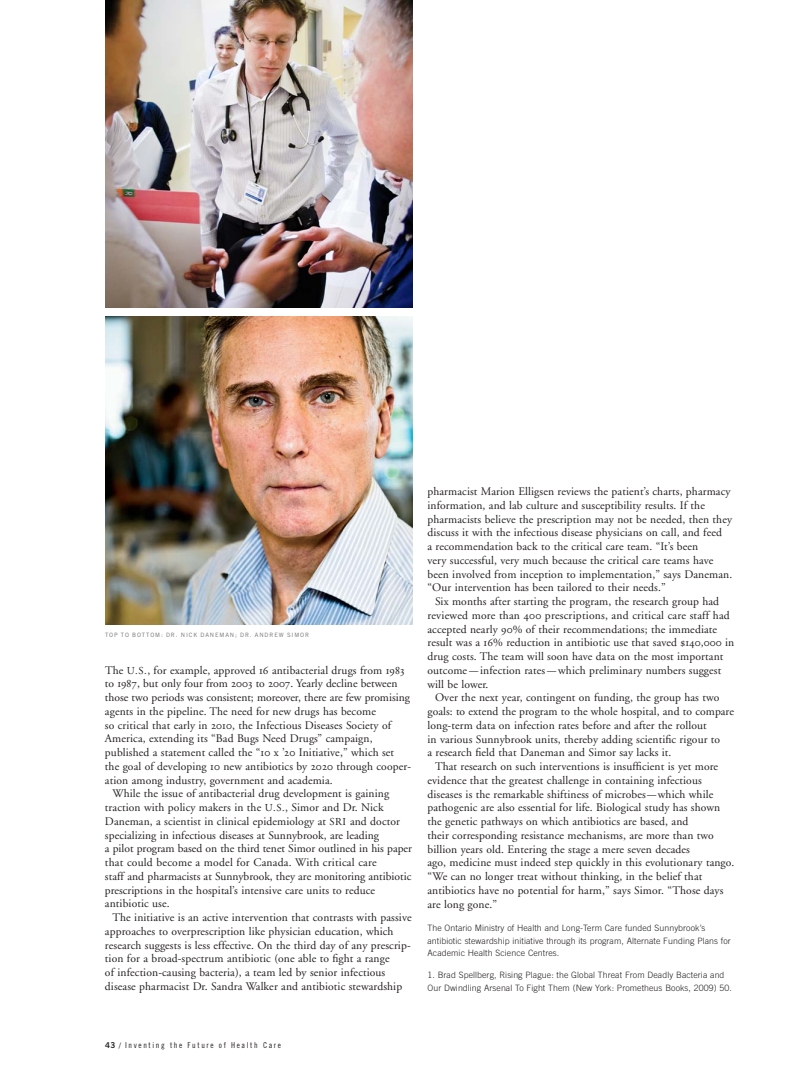
<style>
.page{position:relative;width:810px;height:1080px;background:#fff}
.page>*{position:absolute;margin:0;border:0;box-sizing:border-box;transform-origin:0 0}
.t1{font:11.5px "Adobe Garamond";letter-spacing:.01em;color:#231f20}
.t2{font:300 8.75px/12.5px "Trade Gothic";letter-spacing:.01em;color:#231f20}
.t3{font:8.12px "Trade Gothic Cond Eighteen";letter-spacing:.2em;color:#231f20}
.t4{font:6px "Trade Gothic";letter-spacing:.15em;color:#6d6e70}
.s1{font-size:10.62px}
.s2{font-family:"Adobe Garamond Exp"}
.s3{font-family:"Trade Gothic Bold Two"}
.s4{font-family:"Interstate";font-weight:300;font-size:6.88px}
</style>
<div class="page">
<img style="left:105px;top:0;width:307px;height:308px">
<img style="left:105px;top:317px;width:307px;height:307px">
<p class="t4" style="left:105px;top:632px;width:206px">TOP TO BOTTOM: DR. NICK DANEMAN; DR. ANDREW SIMOR</p>
<p class="t1" style="left:105px;top:665px;width:301px">The <span class="s1">U.S.</span>, for example, approved <span class="s2">16</span> antibacterial drugs from <span class="s2">1983</span></p>
<p class="t1" style="left:105px;top:679px;width:294px">to <span class="s2">1987</span>, but only four from <span class="s2">2003</span> to <span class="s2">2007</span>. Yearly decline between</p>
<p class="t1" style="left:105px;top:693px;width:306px">those two periods was consistent; moreover, there are few promising</p>
<p class="t1" style="left:105px;top:707px;width:272px">agents in the pipeline. The need for new drugs has become</p>
<p class="t1" style="left:105px;top:720px;width:288px">so critical that early in <span class="s2">2010</span>, the Infectious Diseases Society of</p>
<p class="t1" style="left:105px;top:734px;width:269px">America, extending its “Bad Bugs Need Drugs” campaign,</p>
<p class="t1" style="left:105px;top:748px;width:291px">published a statement called the “<span class="s2">10</span> x ’<span class="s2">20</span> Initiative,” which set</p>
<p class="t1" style="left:105px;top:762px;width:308px">the goal of developing <span class="s2">10</span> new antibiotics by <span class="s2">2020</span> through cooper-</p>
<p class="t1" style="left:105px;top:775px;width:229px">ation among industry, government and academia.</p>
<p class="t1" style="left:112px;top:789px;width:278px">While the issue of antibacterial drug development is gaining</p>
<p class="t1" style="left:105px;top:803px;width:280px">traction with policy makers in the <span class="s1">U.S.</span>, Simor and Dr. Nick</p>
<p class="t1" style="left:105px;top:817px;width:296px">Daneman, a scientist in clinical epidemiology at <span class="s1">SRI</span> and doctor</p>
<p class="t1" style="left:105px;top:830px;width:276px">specializing in infectious diseases at Sunnybrook, are leading</p>
<p class="t1" style="left:105px;top:844px;width:309px">a pilot program based on the third tenet Simor outlined in his paper</p>
<p class="t1" style="left:105px;top:858px;width:273px">that could become a model for Canada. With critical care</p>
<p class="t1" style="left:105px;top:872px;width:308px">staff and pharmacists at Sunnybrook, they are monitoring antibiotic</p>
<p class="t1" style="left:105px;top:885px;width:272px">prescrip tions in the hospital’s intensive care units to reduce</p>
<p class="t1" style="left:105px;top:899px;width:66px">antibiotic use.</p>
<p class="t1" style="left:112px;top:913px;width:301px">The initiative is an active intervention that contrasts with passive</p>
<p class="t1" style="left:105px;top:927px;width:290px">approaches to overprescription like physician education, which</p>
<p class="t1" style="left:105px;top:940px;width:307px">research suggests is less effective. On the third day of any prescr ip -</p>
<p class="t1" style="left:105px;top:954px;width:286px">tion for a broad-spectrum antibiotic (one able to fight a range</p>
<p class="t1" style="left:105px;top:968px;width:282px">of infection-causing bacteria), a team led by senior infectious</p>
<p class="t1" style="left:105px;top:982px;width:299px">disease pharmacist Dr. Sandra Walker and antibiotic stewardship</p>
<p class="t1" style="left:427px;top:487px;width:305px">pharmacist Marion Elligsen reviews the patient’s charts, pharmacy</p>
<p class="t1" style="left:427px;top:500px;width:279px">information, and lab culture and susceptibility results. If the</p>
<p class="t1" style="left:427px;top:514px;width:306px">pharmacists believe the prescription may not be needed, then they</p>
<p class="t1" style="left:427px;top:528px;width:296px">discuss it with the infectious disease physicians on call, and feed</p>
<p class="t1" style="left:427px;top:542px;width:272px">a recommendation back to the critical care team. “It’s been</p>
<p class="t1" style="left:427px;top:555px;width:287px">very successful, very much because the critical care teams have</p>
<p class="t1" style="left:427px;top:569px;width:306px">been involved from inception to implementation,” says Daneman.</p>
<p class="t1" style="left:427px;top:583px;width:240px">“Our intervention has been tailored to their needs.”</p>
<p class="t1" style="left:435px;top:597px;width:286px">Six months after starting the program, the research group had</p>
<p class="t1" style="left:427px;top:610px;width:304px">reviewed more than <span class="s2">400</span> prescriptions, and critical care staff had</p>
<p class="t1" style="left:427px;top:624px;width:291px">accepted nearly <span class="s2">90</span>% of their recommendations; the immediate</p>
<p class="t1" style="left:428px;top:638px;width:308px">result was a <span class="s2">16</span>% reduction in antibiotic use that saved <span class="s2">$140,000</span> in</p>
<p class="t1" style="left:428px;top:652px;width:297px">drug costs. The team will soon have data on the most important</p>
<p class="t1" style="left:428px;top:665px;width:295px">outcome — infection rates — which preliminary numbers suggest</p>
<p class="t1" style="left:427px;top:679px;width:63px">will be lower.</p>
<p class="t1" style="left:435px;top:693px;width:286px">Over the next year, contingent on funding, the group has two</p>
<p class="t1" style="left:427px;top:707px;width:308px">goals: to extend the program to the whole hospital, and to compare</p>
<p class="t1" style="left:427px;top:720px;width:281px">long-term data on infection rates before and after the rollout</p>
<p class="t1" style="left:427px;top:734px;width:294px">in various Sunnybrook units, thereby adding scientific rigour to</p>
<p class="t1" style="left:427px;top:748px;width:245px">a research field that Daneman and Simor say lacks it.</p>
<p class="t1" style="left:435px;top:762px;width:285px">That research on such interventions is insufficient is yet more</p>
<p class="t1" style="left:427px;top:775px;width:276px">evidence that the greatest challenge in containing infectious</p>
<p class="t1" style="left:427px;top:789px;width:287px">diseases is the remarkable shiftiness of microbes—which while</p>
<p class="t1" style="left:428px;top:803px;width:294px">pathogenic are also essential for life. Biological study has shown</p>
<p class="t1" style="left:428px;top:817px;width:262px">the genetic pathways on which antibiotics are based, and</p>
<p class="t1" style="left:428px;top:830px;width:288px">their corresponding resistance mechanisms, are more than two</p>
<p class="t1" style="left:428px;top:844px;width:264px">billion years old. Entering the stage a mere seven decades</p>
<p class="t1" style="left:428px;top:858px;width:308px">ago, medicine must indeed step quickly in this evolutionary tango.</p>
<p class="t1" style="left:428px;top:872px;width:276px">“We can no longer treat without thinking, in the belief that</p>
<p class="t1" style="left:428px;top:885px;width:298px">antibiotics have no potential for harm,” says Simor. “Those days</p>
<p class="t1" style="left:428px;top:899px;width:71px">are long gone.”</p>
<p class="t2" style="left:428px;top:923px;width:305px">The Ontario Ministry of Health and Long-Term Care funded Sunnybrook’s antibiotic stewardship initiative through its program, Alternate Funding Plans for<br>Academic Health Science Centres.</p>
<p class="t2" style="left:428px;top:969px;width:306px">1. Brad Spellberg, Rising Plague: the Global Threat From Deadly Bacteria and<br>Our Dwindling Arsenal To Fight Them (New York: Prometheus Books, 2009) 50.</p>
<p class="t3" style="left:105px;top:1042px;width:177px"><span class="s3">43</span> <span class="s4">/</span> Inventing the Future of Health Care</p>
</div>
